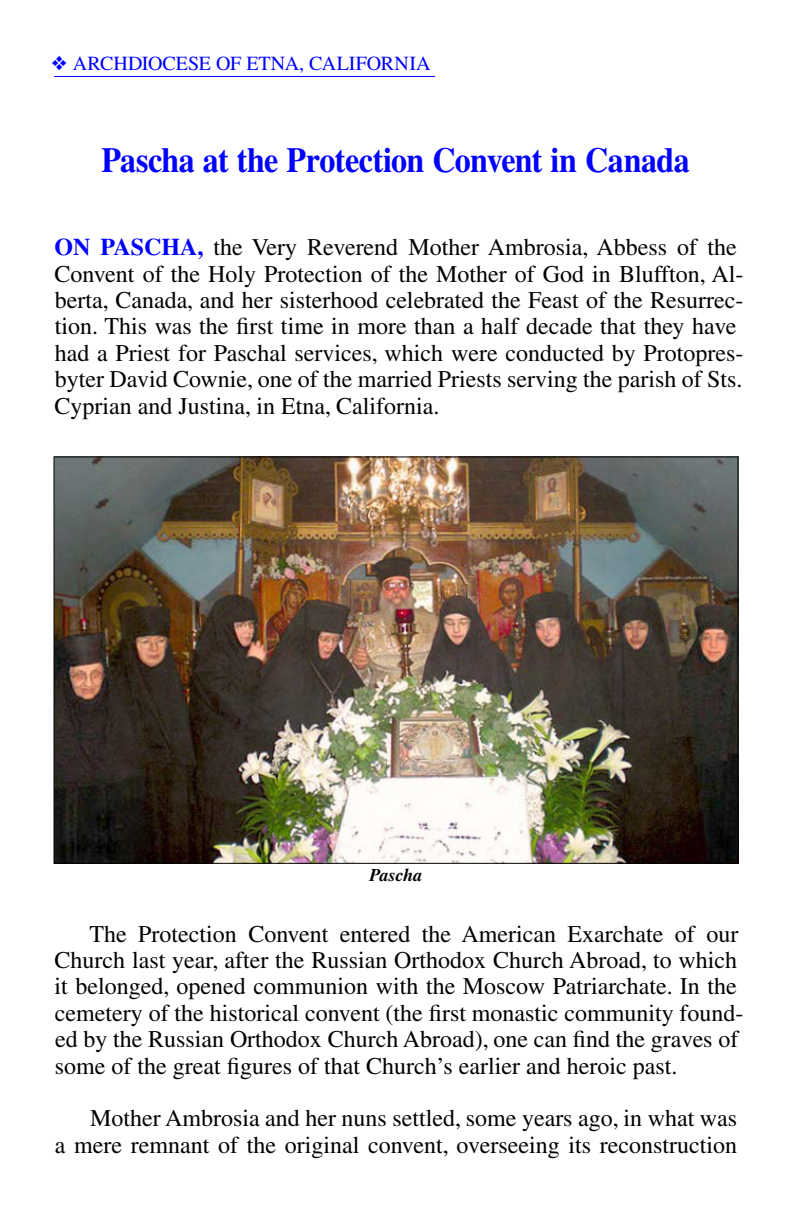
<style>
.page{position:relative;width:792px;height:1224px;background:#fff}
.page>*{position:absolute;margin:0;border:0;box-sizing:border-box;transform-origin:0 0}
.Body_Text{font:700 35.2px "CTOS Times Pro";letter-spacing:-.02em;color:#00f;scale:.91 1}
.t1{font:24px/26.4px "CTOS Times Pro";color:#010302}
.t2{font:20px "Times";letter-spacing:-.005em;color:#00f}
.t3{font:italic 700 18px "CTOS Times Pro";color:#010302}
.s1{font-weight:700;color:#00f}
</style>
<div class="page">
<hr style="left:54px;top:76px;width:381px;height:1px;background:#00f">
<img style="left:56px;top:458px;width:680px;height:404px">
<p class="t2" style="left:73px;top:52px;width:359px">ARCHDIOCESE OF ETNA, CALIFORNIA</p>
<p class="Body_Text" style="left:101px;top:128px;width:648px">Pascha at the Protection Convent in Canada</p>
<p class="t1" style="left:54px;top:232px;width:691px"><span class="s1">On Pascha,</span> the Very Reverend Mother Ambrosia, Abbess of the Convent of the Holy Protection of the Mother of God in Bluffton, Al&shy;berta, Canada, and her sisterhood celebrated the Feast of the Resurrec&shy;tion. This was the first time in more than a half decade that they have had a Priest for Paschal services, which were conducted by Protopres&shy;byter David Cownie, one of the married Priests serving the parish of Sts.<br>Cyprian and Justina, in Etna, California.</p>
<p class="t3" style="left:369px;top:859px;width:55px">Pascha</p>
<p class="t1" style="left:55px;top:919px;width:690px;text-indent:35px">The Protection Convent entered the American Exarchate of our Church last year, after the Russian Orthodox Church Abroad, to which it belonged, opened communion with the Moscow Patriarchate. In the cemetery of the historical convent (the first monastic community found&shy;ed by the Russian Orthodox Church Abroad), one can find the graves of some of the great figures of that Church’s earlier and heroic past.</p>
<p class="t1" style="left:55px;top:1103px;width:684px;text-align:right">Mother Ambrosia and her nuns settled, some years ago, in what was<br>a mere remnant of the original convent, overseeing its reconstruction</p>
</div>
